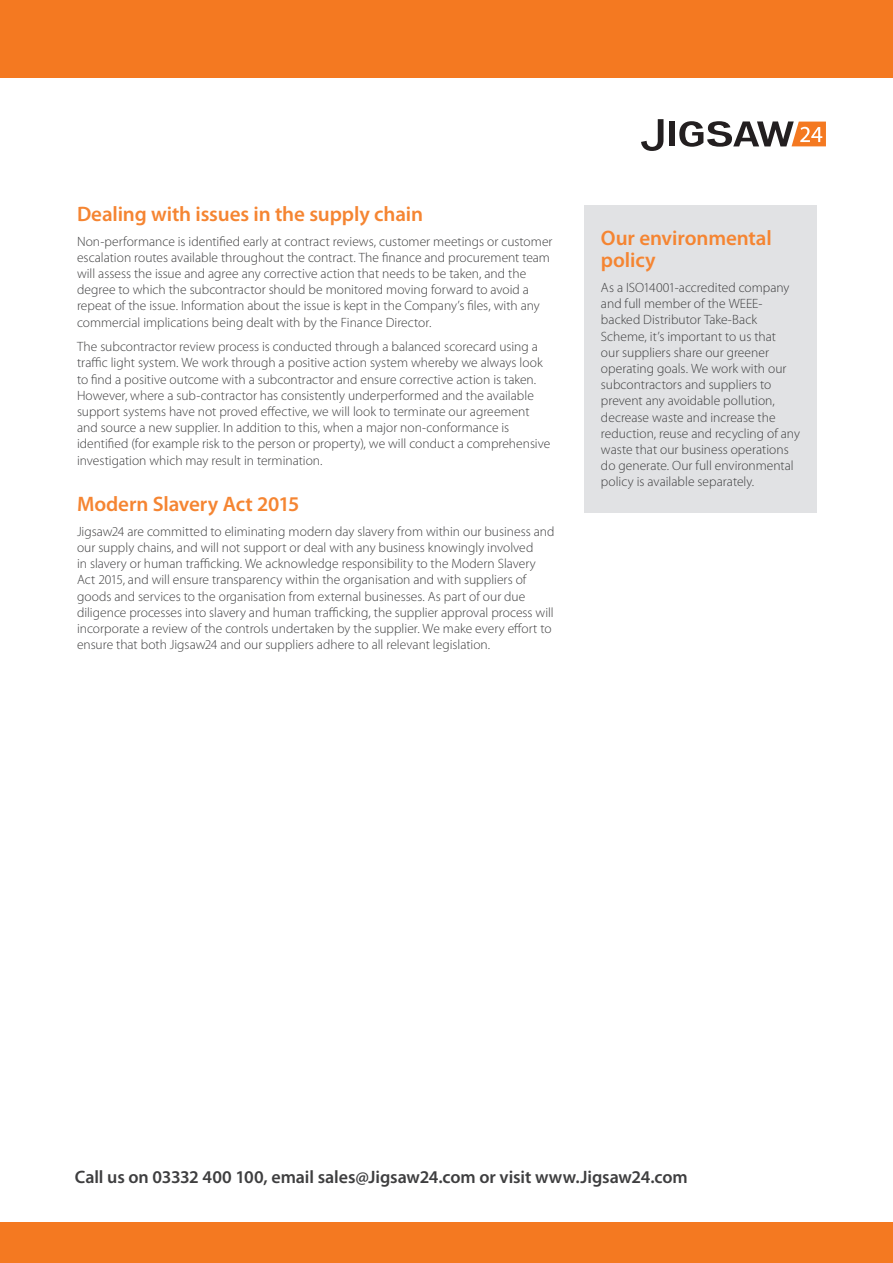
<style>
.page{position:relative;width:893px;height:1263px;background:#fff}
.page>*{position:absolute;margin:0;border:0;box-sizing:border-box;transform-origin:0 0}
.t1{font:600 21px/22.5px "Myriad Pro";letter-spacing:-.005em;color:#f58532}
.t2{font:600 18px "Myriad Pro";letter-spacing:-.005em;color:#3e3e3f}
.t3{font:300 13.5px/16.2px "Myriad Pro";color:#3e3e3f}
</style>
<div class="page">
<svg style="left:641px;top:119px;width:22px;height:32px"></svg>
<div style="left:669px;top:121px;width:6px;height:25px;background:#231f20"></div>
<svg style="left:679px;top:121px;width:147px;height:26px"></svg>
<div style="left:0;top:0;width:893px;height:77px;background:#f47921"></div>
<div style="left:0;top:1222px;width:893px;height:41px;background:#f47921"></div>
<div style="left:584px;top:205px;width:232px;height:307px;background:#e1e2e4"></div>
<p class="t1" style="left:77px;top:202px;width:347px">Dealing with issues in the supply chain</p>
<p class="t3" style="left:77px;top:233px;width:477px">Non-performance is identified early at contract reviews, customer meetings or customer escalation routes available throughout the contract. The finance and procurement team will assess the issue and agree any corrective action that needs to be taken, and the degree to which the subcontractor should be monitored moving forward to avoid a repeat of the issue. Information about the issue is kept in the Company’s files, with any commercial implications being dealt with by the Finance Director.</p>
<p class="t3" style="left:77px;top:339px;width:475px">The subcontractor review process is conducted through a balanced scorecard using a traffic light system. We work through a positive action system whereby we always look to find a positive outcome with a subcontractor and ensure corrective action is taken.<br>However, where a sub-contractor has consistently underperformed and the available support systems have not proved effective, we will look to terminate our agreement and source a new supplier. In addition to this, when a major non-conformance is identified (for example risk to the person or property), we will conduct a comprehensive investigation which may result in termination.</p>
<p class="t1" style="left:77px;top:492px;width:224px">Modern Slavery Act 2015</p>
<p class="t3" style="left:77px;top:523px;width:479px">Jigsaw24 are committed to eliminating modern day slavery from within our business and our supply chains, and will not support or deal with any business knowingly involved<br>in slavery or human trafficking. We acknowledge responsibility to the Modern Slavery Act 2015, and will ensure transparency within the organisation and with suppliers of goods and services to the organisation from external businesses. As part of our due diligence processes into slavery and human trafficking, the supplier approval process will incorporate a review of the controls undertaken by the supplier. We make every effort to ensure that both Jigsaw24 and our suppliers adhere to all relevant legislation.</p>
<p class="t1" style="left:601px;top:226px;width:172px">Our environmental policy</p>
<p class="t3" style="left:601px;top:280px;width:201px">As a ISO14001-accredited company and full member of the WEEE&shy;backed Distributor Take-Back Scheme, it’s important to us that<br>our suppliers share our greener operating goals. We work with our subcontractors and suppliers to prevent any avoidable pollution, decrease waste and increase the reduction, reuse and recycling of any waste that our business operations do generate. Our full environmental policy is available separately.</p>
<h2 class="t2" style="left:75px;top:1165px;width:614px">Call us on 03332 400 100, email sales@Jigsaw24.com or visit www.Jigsaw24.com</h2>
</div>
